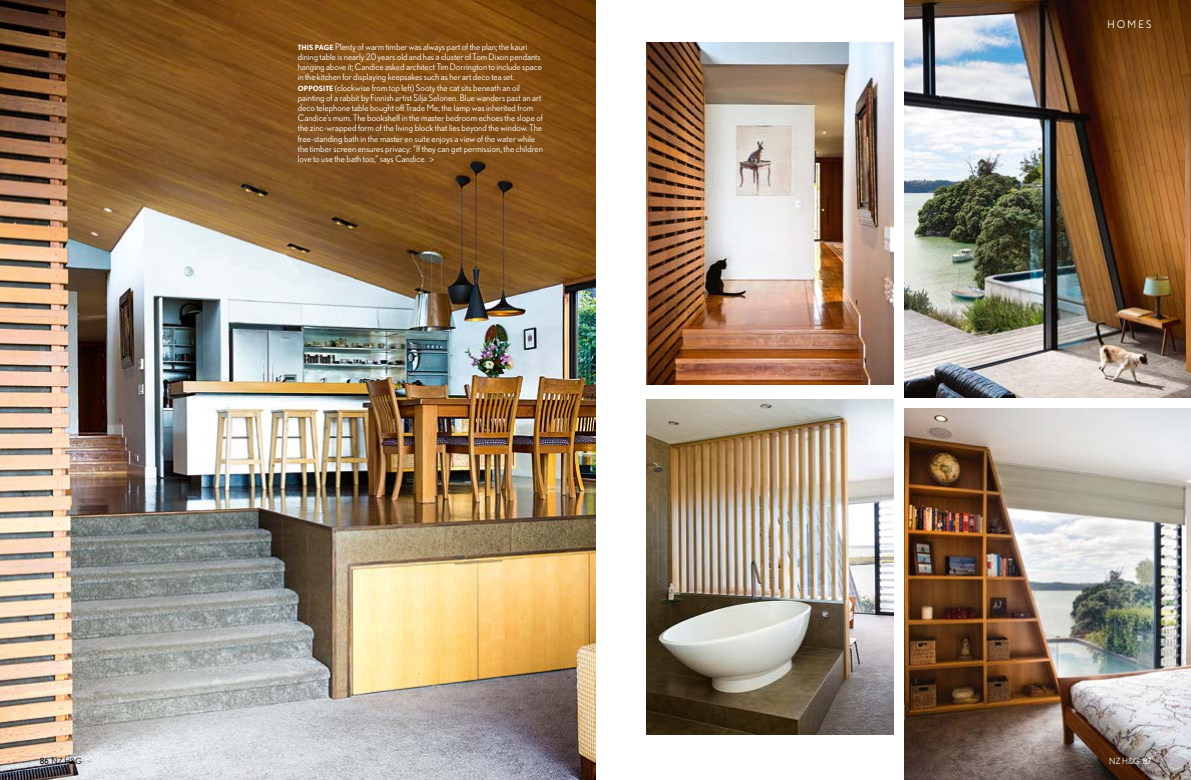
<style>
.page{position:relative;width:1191px;height:780px;background:#fff}
.page>*{position:absolute;margin:0;border:0;box-sizing:border-box;transform-origin:0 0}
.t1{font:10.5px "Nobel";letter-spacing:.205em;color:#fff}
.t2{font:9px/10.2px "Nobel";color:#fff}
.t3{font:8.5px "Nobel";color:#000}
.t4{font:8.5px "Nobel";color:#fff}
.s1{font-weight:700;font-size:7.2px}
.s2{font-family:"Minion Pro";font-size:9.5px}
.s3{font-style:inherit}
</style>
<div class="page">
<img style="left:0;top:0;width:595px;height:780px">
<img style="left:904px;top:408px;width:287px;height:372px">
<img style="left:904px;top:0;width:287px;height:397px">
<img style="left:646px;top:399px;width:247px;height:335px">
<img style="left:646px;top:43px;width:247px;height:342px">
<p class="t2" style="left:298px;top:41px;width:247px"><span class="s1">THIS PAGE</span> Plenty of warm timber was always part of the plan; the kauri dining table is nearly 20 years old and has a cluster of Tom Dixon pendants hanging above it; Candice asked architect Tim Dorrington to include space in the kitchen for displaying keepsakes such as her art deco tea set.<br><span class="s1">OPPOSITE</span> (clockwise from top left) Sooty the cat sits beneath an oil painting of a rabbit by Finnish artist Silja Selonen. Blue wanders past an art deco telephone table bought off Trade Me; the lamp was inherited from Candice’s mum. The bookshelf in the master bedroom echoes the slope of the zinc-wrapped form of the living block that lies beyond the window. The free-standing bath in the master en suite enjoys a view of the water while the timber screen ensures privacy: “If they can get permission, the children love to use the bath too,” says Candice. <span class="s2">&gt;</span></p>
<p class="t1" style="left:1093px;top:19px;width:53px">GARDEN</p>
<p class="t1" style="left:1107px;top:19px;width:46px">HOMES</p>
<p class="t3" style="left:40px;top:755px;width:44px"><span class="s3">86</span> NZ H&amp;G</p>
<p class="t4" style="left:1109px;top:755px;width:44px">NZ H&amp;G <span class="s3">87</span></p>
</div>
